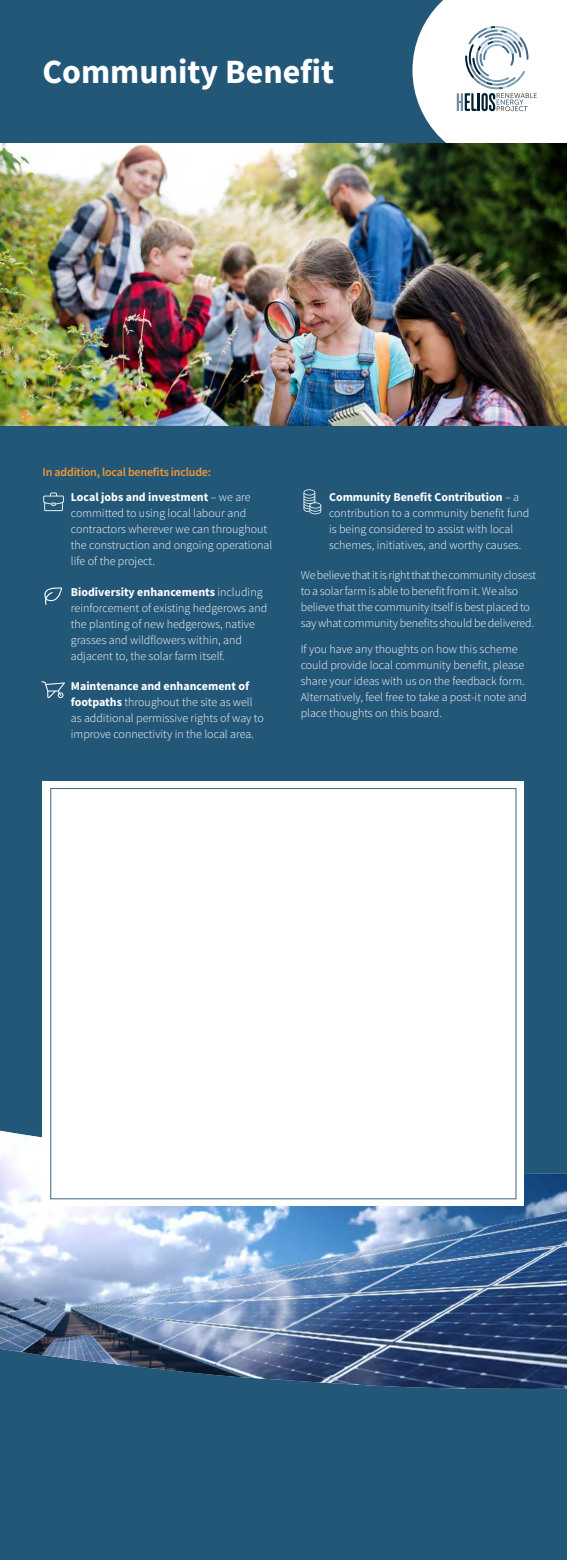
<style>
.page{position:relative;width:567px;height:1560px;background:#fff}
.page>*{position:absolute;margin:0;border:0;box-sizing:border-box;transform-origin:0 0}
.t1{font:700 34px "Source Sans Pro";color:#fff}
.t2{font:300 12px/16px "Source Sans Pro";color:#fff}
.t3{font:600 12px/25.4px "Source Sans Pro";letter-spacing:-.015em;color:#f49833}
.s1{font-weight:700;color:#fff}
.s2{font-weight:300;color:#fff}
.s3{font-weight:700}
</style>
<div class="page">
<div style="left:0;top:425px;width:567px;height:1134px;background:#235778"></div>
<div style="left:0;top:0;width:567px;height:143px;background:#235778"></div>
<svg style="left:412px;top:0;width:155px;height:143px;background:#dde4e9"></svg>
<img style="left:0;top:143px;width:567px;height:282px">
<img style="left:0;top:1130px;width:567px;height:258px">
<div style="left:43px;top:781px;width:481px;height:424px;background:#fff"></div>
<div style="left:50px;top:788px;width:466px;height:411px;background:#fff;border:1px solid #406680"></div>
<svg style="left:43px;top:492px;width:21px;height:19px"></svg>
<svg style="left:44px;top:587px;width:18px;height:17px"></svg>
<svg style="left:41px;top:681px;width:24px;height:17px"></svg>
<svg style="left:303px;top:489px;width:18px;height:25px"></svg>
<h1 class="t1" style="left:43px;top:48px;width:293px">Community Bene昀椀t</h1>
<p class="t3" style="left:71px;top:459px;width:181px;text-indent:-28px">In addition, local bene昀椀ts include:<br><span class="s1">Local jobs and investment</span> <span class="s2">– we are</span></p>
<p class="t2" style="left:71px;top:505px;width:203px">committed to using local labour and contractors wherever we can throughout the construction and ongoing operational life of the project.</p>
<p class="t2" style="left:71px;top:583px;width:198px"><span class="s3">Biodiversity enhancements</span> including reinforcement of existing hedgerows and the planting of new hedgerows, native grasses and wild昀氀owers within, and adjacent to, the solar farm itself.</p>
<p class="t2" style="left:71px;top:677px;width:195px"><span class="s3">Maintenance and enhancement of footpaths</span> throughout the site as well as additional permissive rights of way to improve connectivity in the local area.</p>
<p class="t2" style="left:329px;top:489px;width:202px"><span class="s3">Community Bene昀椀t Contribution</span> – a contribution to a community bene昀椀t fund is being considered to assist with local schemes, initiatives, and worthy causes.</p>
<p class="t2" style="left:301px;top:567px;width:237px">We believe that it is right that the community closest to a solar farm is able to bene昀椀t from it. We also believe that the community itself is best placed to say what community bene昀椀ts should be delivered.</p>
<p class="t2" style="left:301px;top:641px;width:228px">If you have any thoughts on how this scheme could provide local community bene昀椀t, please share your ideas with us on the feedback form.<br>Alternatively, feel free to take a post-it note and place thoughts on this board.</p>
</div>
